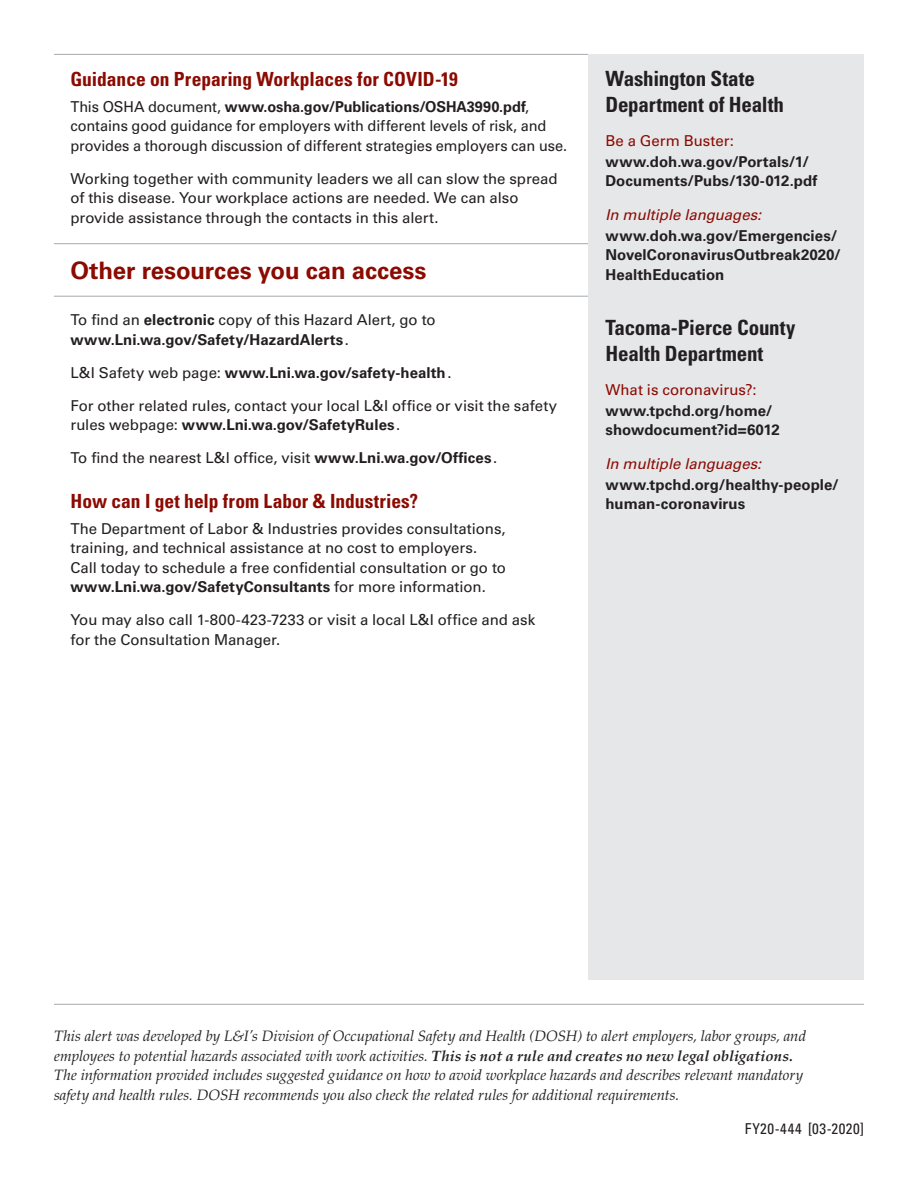
<style>
.page{position:relative;width:918px;height:1188px;background:#fff}
.page>*{position:absolute;margin:0;border:0;box-sizing:border-box;transform-origin:0 0}
.Section_Head{font:700 24px "Univers LT Std";letter-spacing:-.005em;color:#8b0a02}
.Sidebar_Sub_2{font:700 condensed 21px/25.5px "Univers LT Std";letter-spacing:-.01em;color:#231f20}
.Subhead_with_Rule{font:700 condensed 19.5px "Univers LT Std";color:#8b0a02}
.Subhead_without_Rule{font:700 condensed 19.5px "Univers LT Std";color:#8b0a02}
.Body{font:15px/19.5px "Univers LT Std";letter-spacing:-.005em;color:#231f20}
.ADA_Statement{font:italic 15px/19.5px "Palatino LT Std";color:#231f20}
.Sidebar_Body{font:700 15px/19.5px "Univers LT Std";letter-spacing:.005em;color:#231f20}
.Body-2{font:700 15px/19.5px "Univers LT Std";letter-spacing:.005em;color:#231f20}
.Sidebar_Sub_3{font:italic 15px "Univers LT Std";letter-spacing:-.005em;color:#8b0a02}
.Sidebar_Sub_3-2{font:15px "Univers LT Std";color:#8b0a02}
.Publication_Number{font:condensed 15px "Univers LT Std";letter-spacing:.035em;color:#231f20}
.s1{font-weight:700}
.s2{font-weight:400}
</style>
<div class="page">
<hr style="left:54px;top:54px;width:534px;height:1px;background:#a8a9ad">
<hr style="left:54px;top:243px;width:534px;height:1px;background:#a8a9ad">
<hr style="left:54px;top:296px;width:534px;height:1px;background:#a8a9ad">
<div style="left:588px;top:54px;width:276px;height:925px;background:#e6e7e9"></div>
<hr style="left:54px;top:1004px;width:810px;height:1px;background:#a8a9ad">
<h3 class="Subhead_with_Rule" style="left:70px;top:67px;width:389px">Guidance on Preparing Workplaces for COVID-19</h3>
<p class="Body" style="left:70px;top:97px;width:498px">This OSHA document, <span class="s1">www.osha.gov/Publications/OSHA3990.pdf</span>, contains good guidance for employers with different levels of risk, and provides a thorough discussion of different strategies employers can use.</p>
<p class="Body" style="left:70px;top:169px;width:489px">Working together with community leaders we all can slow the spread of this disease. Your workplace actions are needed. We can also provide assistance through the contacts in this alert.</p>
<h2 class="Section_Head" style="left:70px;top:256px;width:358px">Other resources you can access</h2>
<p class="Body-2" style="left:70px;top:310px;width:367px"><span class="s2">To find an</span> electronic <span class="s2">copy of this Hazard Alert, go to </span>www.Lni.wa.gov/Safety/HazardAlerts<span class="s2">.</span></p>
<p class="Body-2" style="left:70px;top:363px;width:383px"><span class="s2">L&amp;I Safety web page:</span> www.Lni.wa.gov/safety-health<span class="s2">.</span></p>
<p class="Body" style="left:70px;top:396px;width:488px">For other related rules, contact your local L&amp;I office or visit the safety rules webpage: <span class="s1">www.Lni.wa.gov/SafetyRules</span>.</p>
<p class="Body" style="left:70px;top:448px;width:428px">To find the nearest L&amp;I office, visit <span class="s1">www.Lni.wa.gov/Offices</span>.</p>
<h3 class="Subhead_without_Rule" style="left:70px;top:489px;width:349px">How can I get help from Labor &amp; Industries?</h3>
<p class="Body" style="left:70px;top:519px;width:437px">The Department of Labor &amp; Industries provides consultations, training, and technical assistance at no cost to employers.<br>Call today to schedule a free confidential consultation or go to <span class="s1">www.Lni.wa.gov/SafetyConsultants</span> for more information.</p>
<p class="Body" style="left:70px;top:610px;width:466px">You may also call 1-800-423-7233 or visit a local L&amp;I office and ask for the Consultation Manager.</p>
<h3 class="Sidebar_Sub_2" style="left:605px;top:66px;width:180px">Washington State<br>Department of Health</h3>
<h4 class="Sidebar_Sub_3-2" style="left:605px;top:132px;width:130px">Be a Germ Buster:</h4>
<p class="Sidebar_Body" style="left:605px;top:152px;width:213px">www.doh.wa.gov/Portals/1/<br>Documents/Pubs/130-012.pdf</p>
<h4 class="Sidebar_Sub_3" style="left:605px;top:206px;width:157px">In multiple languages:</h4>
<p class="Sidebar_Body" style="left:605px;top:226px;width:237px">www.doh.wa.gov/Emergencies/<br>NovelCoronavirusOutbreak2020/<br>HealthEducation</p>
<h3 class="Sidebar_Sub_2" style="left:605px;top:315px;width:192px">Tacoma-Pierce County<br>Health Department</h3>
<h4 class="Sidebar_Sub_3-2" style="left:605px;top:381px;width:153px">What is coronavirus?:</h4>
<p class="Sidebar_Body" style="left:605px;top:401px;width:176px">www.tpchd.org/home/ showdocument?id=6012</p>
<h4 class="Sidebar_Sub_3" style="left:605px;top:455px;width:157px">In multiple languages:</h4>
<p class="Sidebar_Body" style="left:605px;top:475px;width:235px">www.tpchd.org/healthy-people/ human-coronavirus</p>
<p class="ADA_Statement" style="left:54px;top:1026px;width:754px">This alert was developed by L&amp;I’s Division of Occupational Safety and Health (DOSH) to alert employers, labor groups, and employees to potential hazards associated with work activities. <span class="s1">This is not a rule and creates no new legal obligations.<br></span>The information provided includes suggested guidance on how to avoid workplace hazards and describes relevant mandatory safety and health rules. DOSH recommends you also check the related rules for additional requirements.</p>
<p class="Publication_Number" style="left:745px;top:1119px;width:121px">FY20-444 [03-2020]</p>
</div>
